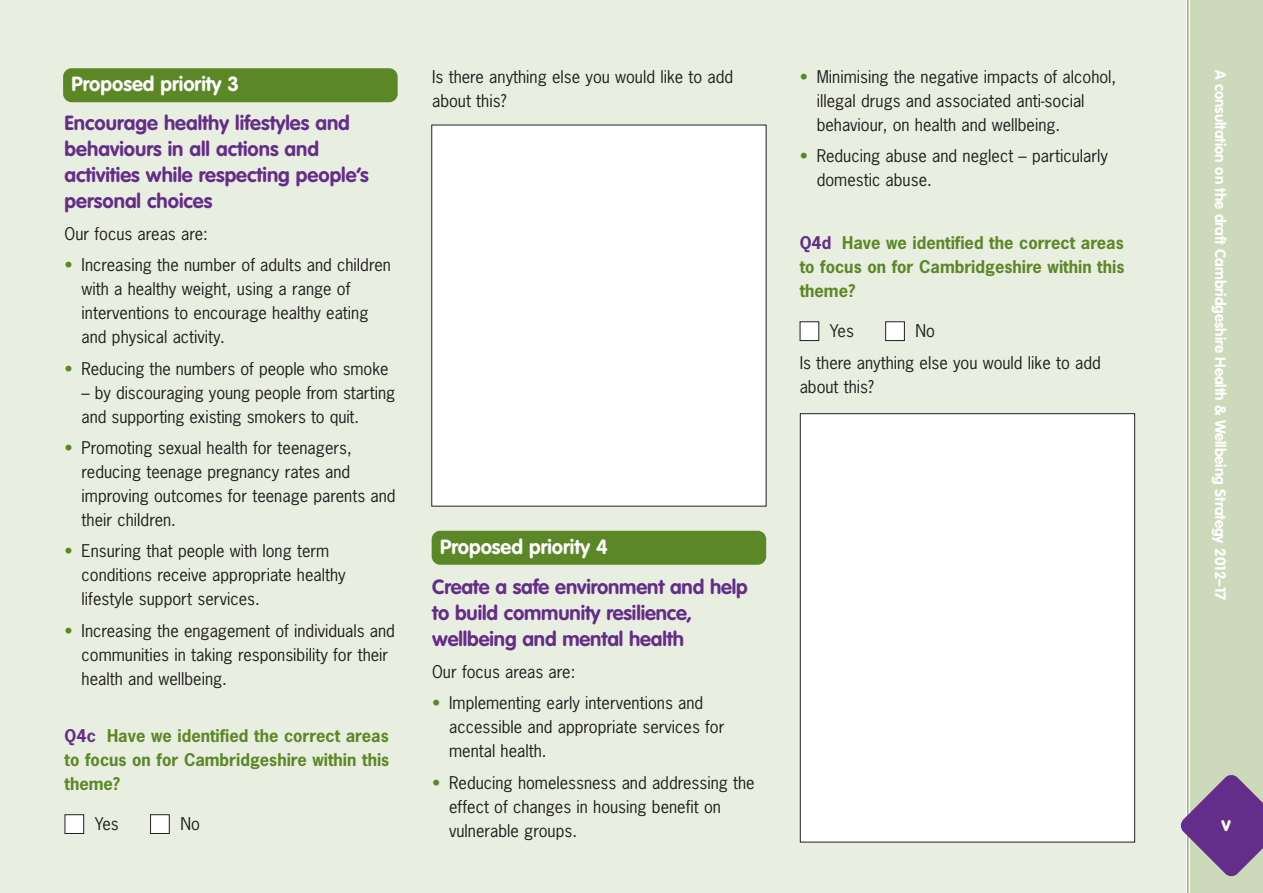
<style>
.page{position:relative;width:1263px;height:893px;background:#fff}
.page>*{position:absolute;margin:0;border:0;box-sizing:border-box;transform-origin:0 0}
.t1{font:700 20.25px/26.2px "VAG Rounded";color:#642d89}
.t2{font:700 20.25px "VAG Rounded";color:#fff}
.t3{font:16.5px/24px "News Gothic";color:#231f20}
.t4{font:700 16.5px/24px "News Gothic";color:#5c8727;text-align:justify}
.t5{font:700 15px "VAG Rounded";color:#fff}
.s1{color:#5c8727}
.s2{color:#642d89}
.s3{color:#fff}
</style>
<div class="page">
<div style="left:0;top:0;width:1186px;height:893px;background:#e9efe0"></div>
<div style="left:65px;top:814px;width:19px;height:20px;border:1px solid #231f20"></div>
<div style="left:150px;top:814px;width:19px;height:20px;border:1px solid #231f20"></div>
<div style="left:800px;top:322px;width:19px;height:19px;border:1px solid #231f20"></div>
<div style="left:885px;top:322px;width:19px;height:19px;border:1px solid #231f20"></div>
<div style="left:1190px;top:0;width:72px;height:893px;background:#ccd9ba"></div>
<hr style="left:1187px;top:0;width:1px;height:893px;background:#5c8727">
<svg style="left:1180px;top:774px;width:82px;height:103px"></svg>
<div style="left:432px;top:125px;width:334px;height:381px;background:#fff"></div>
<div style="left:800px;top:414px;width:335px;height:428px;background:#fff"></div>
<div style="left:800px;top:414px;width:335px;height:428px;border:1px solid #231f20"></div>
<div style="left:63px;top:68px;width:335px;height:34px;background:#5c8727;border-radius:9px"></div>
<div style="left:432px;top:531px;width:334px;height:34px;background:#5c8727;border-radius:9px"></div>
<p class="t2" style="left:72px;top:76px;width:169px">Proposed priority 3</p>
<p class="t1" style="left:65px;top:111px;width:305px">Encourage healthy lifestyles and behaviours in all actions and activities while respecting people’s personal choices</p>
<p class="t3" style="left:65px;top:223px;width:145px">Our focus areas are:</p>
<p class="t3" style="left:82px;top:254px;width:311px;text-indent:-17px"><span class="s1">•</span> Increasing the number of adults and children with a healthy weight, using a range of interventions to encourage healthy eating and physical activity.</p>
<p class="t3" style="left:65px;top:358px;width:325px"><span class="s1">•</span> Reducing the numbers of people who smoke</p>
<p class="t3" style="left:82px;top:382px;width:315px">– by discouraging young people from starting and supporting existing smokers to quit.</p>
<p class="t3" style="left:82px;top:437px;width:315px;text-indent:-17px"><span class="s1">•</span> Promoting sexual health for teenagers, reducing teenage pregnancy rates and improving outcomes for teenage parents and their children.</p>
<p class="t3" style="left:82px;top:541px;width:266px;text-indent:-17px"><span class="s1">•</span> Ensuring that people with long term conditions receive appropriate healthy lifestyle support services.</p>
<p class="t3" style="left:82px;top:620px;width:315px;text-indent:-17px"><span class="s1">•</span> Increasing the engagement of individuals and communities in taking responsibility for their health and wellbeing.</p>
<p class="t4" style="left:65px;top:725px;width:326px"><span class="s2">Q4c</span> Have we identified the correct areas to focus on for Cambridgeshire within this theme?</p>
<p class="t3" style="left:65px;top:813px;width:137px"><span class="s3">■</span> Yes <span class="s3">■</span> No</p>
<p class="t3" style="left:432px;top:66px;width:303px">Is there anything else you would like to add about this?</p>
<p class="t2" style="left:440px;top:538px;width:169px">Proposed priority 4</p>
<p class="t1" style="left:432px;top:575px;width:317px">Create a safe environment and help to build community resilience, wellbeing and mental health</p>
<p class="t3" style="left:432px;top:661px;width:145px">Our focus areas are:</p>
<p class="t3" style="left:449px;top:692px;width:277px;text-indent:-17px"><span class="s1">•</span> Implementing early interventions and accessible and appropriate services for mental health.</p>
<p class="t3" style="left:449px;top:772px;width:307px;text-indent:-17px"><span class="s1">•</span> Reducing homelessness and addressing the effect of changes in housing benefit on vulnerable groups.</p>
<p class="t3" style="left:817px;top:66px;width:301px;text-indent:-17px"><span class="s1">•</span> Minimising the negative impacts of alcohol, illegal drugs and associated anti-social behaviour, on health and wellbeing.</p>
<p class="t3" style="left:817px;top:145px;width:293px;text-indent:-17px"><span class="s1">•</span> Reducing abuse and neglect – particularly domestic abuse.</p>
<p class="t4" style="left:800px;top:232px;width:326px"><span class="s2">Q4d</span> Have we identified the correct areas to focus on for Cambridgeshire within this theme?</p>
<p class="t3" style="left:800px;top:317px;width:303px;line-height:31.5px"><span class="s3">■</span> Yes <span class="s3">■</span> No<br>Is there anything else you would like to add</p>
<p class="t3" style="left:800px;top:376px;width:76px">about this?</p>
<p class="t5" style="left:1227px;top:70px;width:532px;rotate:90deg">A consultation on the draft Cambridgeshire Health &amp; Wellbeing Strategy 2012–17</p>
<p class="t2" style="left:1221px;top:816px;width:11px">v</p>
</div>
